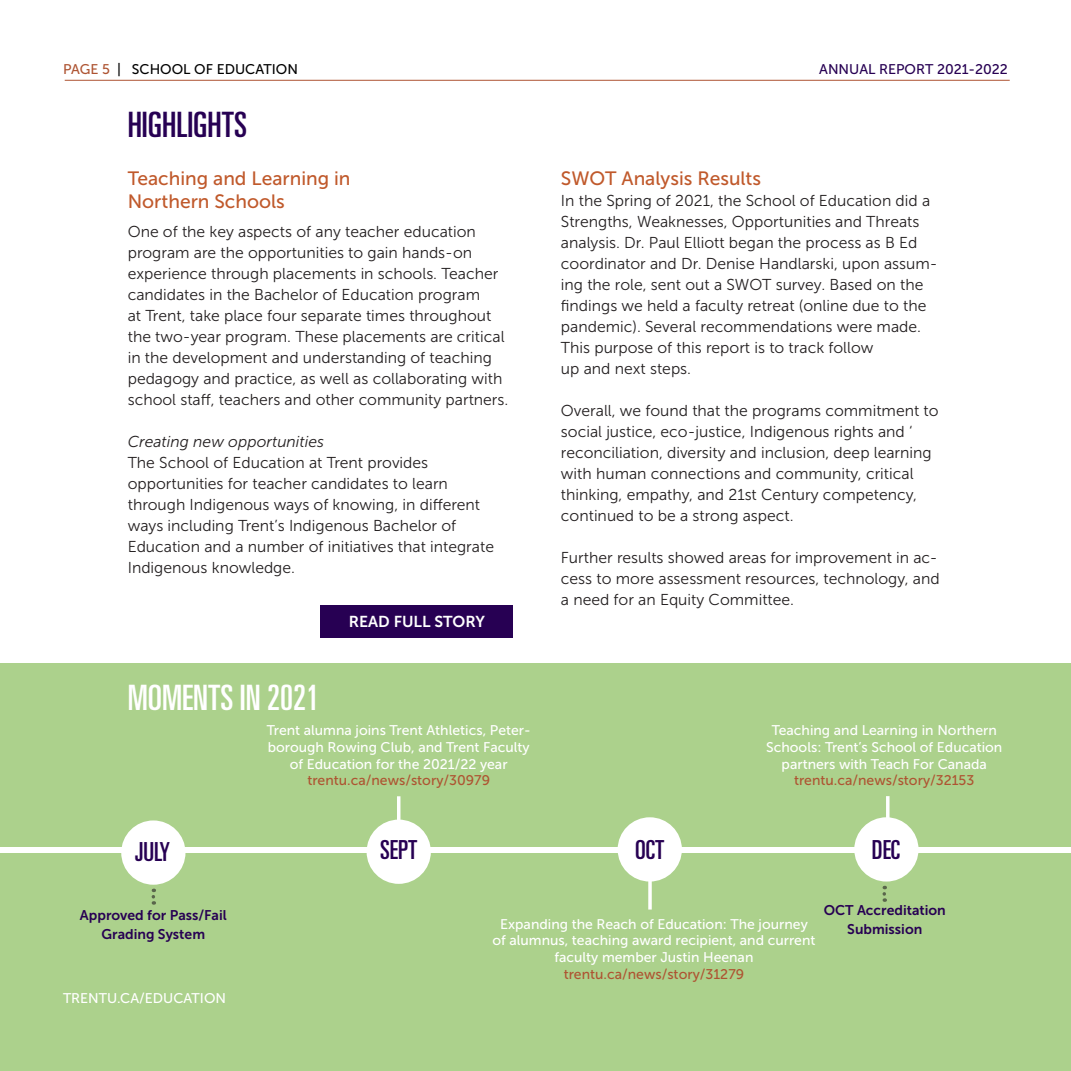
<style>
.page{position:relative;width:1071px;height:1071px;background:#fff}
.page>*{position:absolute;margin:0;border:0;box-sizing:border-box;transform-origin:0 0}
.t1{font:ultra-condensed 35px "Univers LT Std";color:#fff}
.t2{font:ultra-condensed 35px "Univers LT Std";color:#270053}
.t3{font:ultra-condensed 26.25px "Univers LT Std";color:#270053}
.t4{font:19.25px/22.8px "Museo Sans 500";color:#c0592b}
.t5{font:15.75px/21px "Museo Sans 300";color:#231f20}
.t6{font:italic 15.75px "Museo Sans 300";color:#231f20}
.t7{font:15.75px "Museo Sans 700";color:#fff}
.t8{font:14px/16.8px "Museo Sans 500";color:#fff;text-align:center}
.t9{font:14px "Museo Sans 500";color:#ae5432}
.t10{font:14px/19.2px "Museo Sans 700";color:#270053;text-align:center}
.t11{font:14px "Museo Sans 500";color:#000}
.t12{font:14px "Museo Sans 500";color:#270053}
.s1{color:#ae5432}
</style>
<div class="page">
<hr style="left:65px;top:80px;width:945px;height:1px;background:#ae5432">
<div style="left:0;top:663px;width:1071px;height:408px;background:#acd18c"></div>
<div style="left:0;top:847px;width:1071px;height:6px;background:#fff"></div>
<div style="left:618px;top:817px;width:64px;height:65px;background:#fff;border-radius:50%"></div>
<div style="left:854px;top:817px;width:65px;height:65px;background:#fff;border-radius:50%"></div>
<div style="left:367px;top:820px;width:64px;height:64px;background:#fff;border-radius:50%"></div>
<div style="left:121px;top:820px;width:65px;height:65px;background:#fff;border-radius:50%"></div>
<svg style="left:883px;top:886px;width:3px;height:16px"></svg>
<svg style="left:152px;top:889px;width:3px;height:16px"></svg>
<svg style="left:886px;top:796px;width:4px;height:22px"></svg>
<svg style="left:648px;top:881px;width:4px;height:29px"></svg>
<div style="left:321px;top:605px;width:192px;height:33px;background:#270053"></div>
<hr style="left:397px;top:796px;width:3px;height:24px;background:#fff">
<p class="t11" style="left:63px;top:61px;width:237px"><span class="s1">PAGE 5</span> | SCHOOL OF EDUCATION</p>
<p class="t12" style="left:819px;top:61px;width:190px">ANNUAL REPORT 2021-2022</p>
<h1 class="t2" style="left:128px;top:105px;width:121px">HIGHLIGHTS</h1>
<p class="t4" style="left:128px;top:167px;width:224px">Teaching and Learning in<br>Northern Schools</p>
<p class="t5" style="left:128px;top:222px;width:382px">One of the key aspects of any teacher education program are the opportunities to gain hands-on experience through placements in schools. Teacher candidates in the Bachelor of Education program<br>at Trent, take place four separate times throughout the two-year program. These placements are critical in the development and understanding of teaching pedagogy and practice, as well as collaborating with school staff, teachers and other community partners.</p>
<p class="t6" style="left:128px;top:434px;width:198px">Creating new opportunities</p>
<p class="t5" style="left:128px;top:453px;width:368px">The School of Education at Trent provides opportunities for teacher candidates to learn through Indigenous ways of knowing, in different ways including Trent’s Indigenous Bachelor of Education and a number of initiatives that integrate Indigenous knowledge.</p>
<h1 class="t1" style="left:128px;top:678px;width:193px">MOMENTS IN 2021</h1>
<p class="t7" style="left:349px;top:613px;width:138px">READ FULL STORY</p>
<p class="t8" style="left:267px;top:722px;width:265px">Trent alumna joins Trent Athletics, Peter&shy;borough Rowing Club, and Trent Faculty of Education for the 2021/22 year</p>
<p class="t9" style="left:307px;top:773px;width:184px">trentu.ca/news/story/30979</p>
<h2 class="t3" style="left:135px;top:837px;width:36px">JULY</h2>
<h2 class="t3" style="left:380px;top:835px;width:39px">SEPT</h2>
<p class="t4" style="left:561px;top:167px;width:202px">SWOT Analysis Results</p>
<p class="t5" style="left:561px;top:190px;width:378px">In the Spring of 2021, the School of Education did a Strengths, Weaknesses, Opportunities and Threats analysis. Dr. Paul Elliott began the process as B Ed coordinator and Dr. Denise Handlarski, upon assum&shy;ing the role, sent out a SWOT survey. Based on the findings we held a faculty retreat (online due to the pandemic). Several recommendations were made.<br>This purpose of this report is to track follow<br>up and next steps.</p>
<p class="t5" style="left:561px;top:400px;width:379px">Overall, we found that the programs commitment to social justice, eco-justice, Indigenous rights and ‘ reconciliation, diversity and inclusion, deep learning with human connections and community, critical thinking, empathy, and 21st Century competency, continued to be a strong aspect.</p>
<p class="t5" style="left:561px;top:547px;width:380px">Further results showed areas for improvement in ac&shy;cess to more assessment resources, technology, and a need for an Equity Committee.</p>
<h2 class="t3" style="left:635px;top:835px;width:31px">OCT</h2>
<p class="t8" style="left:766px;top:722px;width:238px">Teaching and Learning in Northern<br>Schools: Trent’s School of Education partners with Teach For Canada</p>
<p class="t9" style="left:794px;top:773px;width:182px">trentu.ca/news/story/32153</p>
<h2 class="t3" style="left:872px;top:835px;width:30px">DEC</h2>
<p class="t10" style="left:80px;top:906px;width:148px">Approved for Pass/Fail<br>Grading System</p>
<p class="t8" style="left:63px;top:990px;width:165px">TRENTU.CA/EDUCATION</p>
<p class="t8" style="left:492px;top:915px;width:325px">Expanding the Reach of Education: The journey of alumnus, teaching award recipient, and current faculty member Justin Heenan</p>
<p class="t9" style="left:564px;top:967px;width:182px">trentu.ca/news/story/31279</p>
<p class="t10" style="left:824px;top:901px;width:124px">OCT Accreditation<br>Submission</p>
</div>
